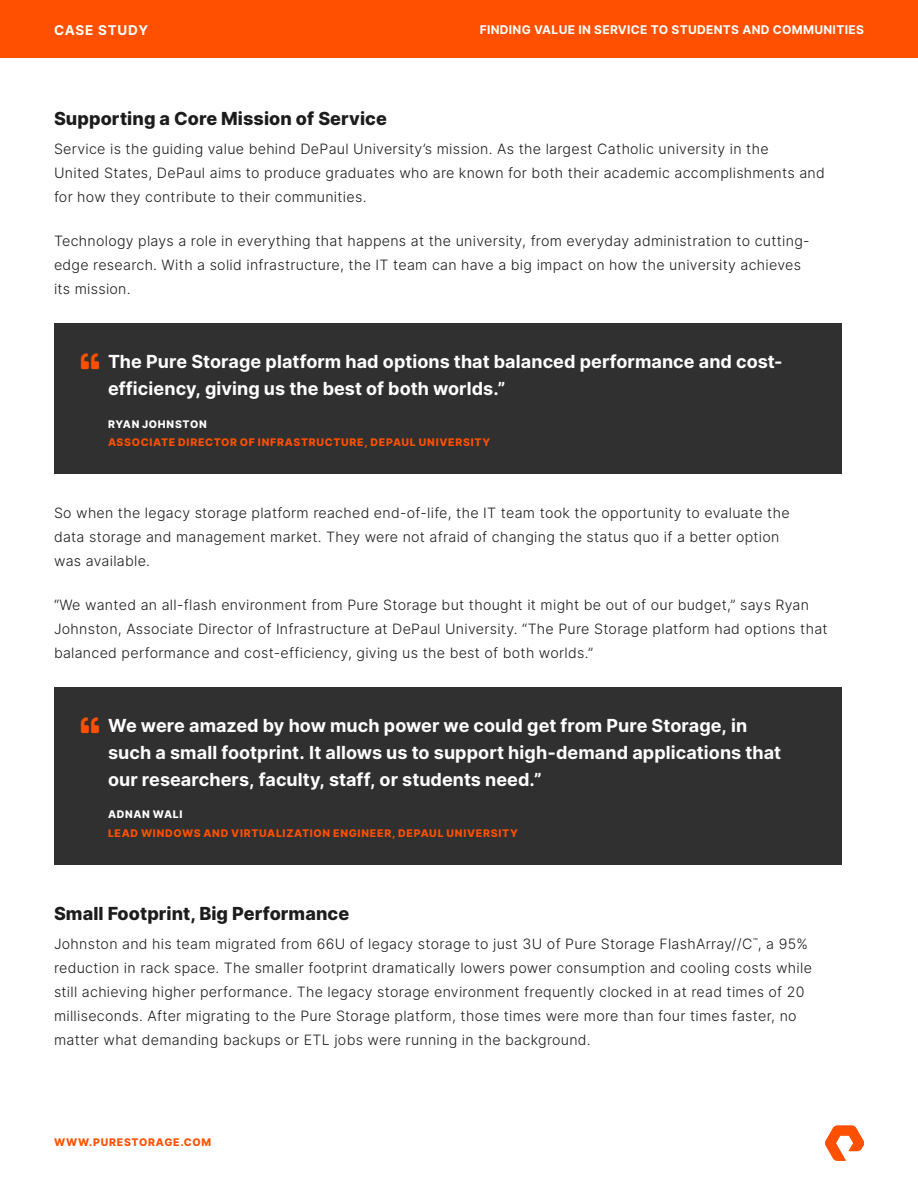
<style>
.page{position:relative;width:918px;height:1188px;background:#fff}
.page>*{position:absolute;margin:0;border:0;box-sizing:border-box;transform-origin:0 0}
.t1{font:700 18px/27px "Inter";letter-spacing:.005em;color:#fff}
.p_header-1{font:800 18px "Inter";letter-spacing:.005em;color:#1c1c1c}
.p_body_spreadout{font:300 14.25px/24px "Inter";letter-spacing:.02em;color:#1c1c1c}
.t2{font:700 13.5px "Inter";letter-spacing:.06em;color:#fff}
.t3{font:700 12px "Inter";letter-spacing:.025em;color:#fff}
.p_quote_box_attribute{font:800 10.5px "Inter";letter-spacing:.065em;color:#fe5000}
.p_quote_box_attribute-2{font:800 10.5px "Inter";letter-spacing:.06em;color:#fff}
</style>
<div class="page">
<div style="left:0;top:0;width:918px;height:57px;background:#fe5000"></div>
<svg style="left:825px;top:1126px;width:39px;height:35px"></svg>
<div style="left:54px;top:324px;width:787px;height:150px;background:#303031"></div>
<div style="left:54px;top:688px;width:787px;height:177px;background:#303031"></div>
<p class="t2" style="left:54px;top:20px;width:96px">CASE STUDY</p>
<p class="t3" style="left:480px;top:21px;width:386px">FINDING VALUE IN SERVICE TO STUDENTS AND COMMUNITIES</p>
<p class="p_header-1" style="left:54px;top:106px;width:334px">Supporting a Core Mission of Service</p>
<p class="p_body_spreadout" style="left:54px;top:136px;width:772px">Service is the guiding value behind DePaul University’s mission. As the largest Catholic university in the<br>United States, DePaul aims to produce graduates who are known for both their academic accomplishments and for how they contribute to their communities.</p>
<p class="p_body_spreadout" style="left:54px;top:229px;width:757px">Technology plays a role in everything that happens at the university, from everyday administration to cutting&shy;edge research. With a solid infrastructure, the IT team can have a big impact on how the university achieves its mission.</p>
<p class="t1" style="left:108px;top:348px;width:676px">The Pure Storage platform had options that balanced performance and cost&shy;efficiency, giving us the best of both worlds.”</p>
<p class="p_quote_box_attribute-2" style="left:108px;top:416px;width:100px">RYAN JOHNSTON</p>
<p class="p_quote_box_attribute" style="left:108px;top:435px;width:384px">ASSOCIATE DIRECTOR OF INFRASTRUCTURE, DEPAUL UNIVERSITY</p>
<p class="p_body_spreadout" style="left:54px;top:500px;width:737px">So when the legacy storage platform reached end-of-life, the IT team took the opportunity to evaluate the data storage and management market. They were not afraid of changing the status quo if a better option was available.</p>
<p class="p_body_spreadout" style="left:54px;top:592px;width:775px">“We wanted an all-flash environment from Pure Storage but thought it might be out of our budget,” says Ryan<br>Johnston, Associate Director of Infrastructure at DePaul University. “The Pure Storage platform had options that balanced performance and cost-efficiency, giving us the best of both worlds.”</p>
<p class="t1" style="left:108px;top:712px;width:675px">We were amazed by how much power we could get from Pure Storage, in such a small footprint. It allows us to support high-demand applications that our researchers, faculty, staff, or students need.”</p>
<p class="p_quote_box_attribute-2" style="left:108px;top:807px;width:76px">ADNAN WALI</p>
<p class="p_quote_box_attribute" style="left:108px;top:826px;width:411px">LEAD WINDOWS AND VIRTUALIZATION ENGINEER, DEPAUL UNIVERSITY</p>
<p class="p_header-1" style="left:54px;top:901px;width:297px">Small Footprint, Big Performance</p>
<p class="p_body_spreadout" style="left:54px;top:931px;width:759px">Johnston and his team migrated from 66U of legacy storage to just 3U of Pure Storage FlashArray//C<sup>™</sup>, a 95% reduction in rack space. The smaller footprint dramatically lowers power consumption and cooling costs while still achieving higher performance. The legacy storage environment frequently clocked in at read times of 20 milliseconds. After migrating to the Pure Storage platform, those times were more than four times faster, no matter what demanding backups or ETL jobs were running in the background.</p>
<p class="p_quote_box_attribute" style="left:54px;top:1135px;width:159px">WWW.PURESTORAGE.COM</p>
</div>
